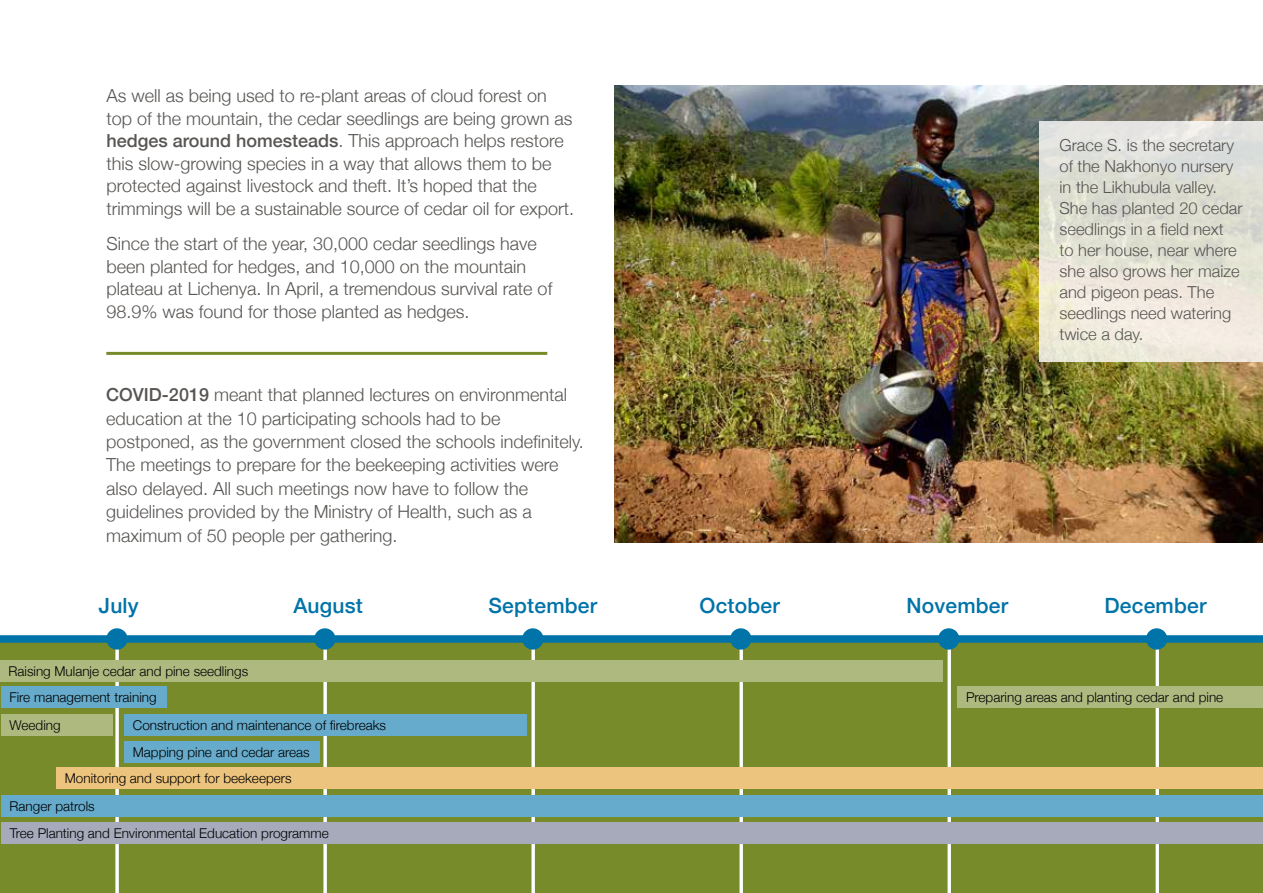
<style>
.page{position:relative;width:1263px;height:893px;background:#fff}
.page>*{position:absolute;margin:0;border:0;box-sizing:border-box;transform-origin:0 0}
.t1{font:500 21px "Helvetica Neue";letter-spacing:.01em;color:#0073a8}
.t2{font:300 18px/22.5px "Helvetica Neue";color:#585553}
.t3{font:300 16.5px/21px "Helvetica Neue";color:#585553}
.t4{font:300 13.5px/27px "Helvetica Neue";color:#000}
.s1{font-weight:500}
</style>
<div class="page">
<img style="left:614px;top:85px;width:649px;height:457px">
<svg style="left:1039px;top:121px;width:224px;height:240px;background:#e5e3d8"></svg>
<div style="left:0;top:641px;width:1263px;height:252px;background:#788b2b"></div>
<hr style="left:116px;top:642px;width:3px;height:251px;background:#fff">
<hr style="left:1156px;top:642px;width:3px;height:251px;background:#fff">
<hr style="left:948px;top:642px;width:3px;height:251px;background:#fff">
<hr style="left:740px;top:642px;width:3px;height:251px;background:#fff">
<hr style="left:532px;top:642px;width:3px;height:251px;background:#fff">
<hr style="left:324px;top:642px;width:3px;height:251px;background:#fff">
<hr style="left:106px;top:352px;width:441px;height:3px;background:#788b2b">
<div style="left:0;top:635px;width:1263px;height:8px;background:#0073a8"></div>
<div style="left:106px;top:628px;width:22px;height:22px;background:#0073a8;border-radius:50%"></div>
<div style="left:314px;top:628px;width:22px;height:22px;background:#0073a8;border-radius:50%"></div>
<div style="left:522px;top:628px;width:21px;height:22px;background:#0073a8;border-radius:50%"></div>
<div style="left:730px;top:628px;width:21px;height:22px;background:#0073a8;border-radius:50%"></div>
<div style="left:938px;top:628px;width:21px;height:22px;background:#0073a8;border-radius:50%"></div>
<div style="left:1146px;top:628px;width:21px;height:22px;background:#0073a8;border-radius:50%"></div>
<div style="left:957px;top:687px;width:306px;height:21px;background:#aeb980"></div>
<div style="left:1px;top:714px;width:112px;height:21px;background:#aeb980"></div>
<div style="left:124px;top:714px;width:403px;height:21px;background:#66abcb"></div>
<div style="left:124px;top:741px;width:196px;height:21px;background:#66abcb"></div>
<div style="left:1px;top:687px;width:166px;height:21px;background:#66abcb"></div>
<div style="left:0;top:661px;width:942px;height:21px;background:#aeb980"></div>
<div style="left:56px;top:767px;width:1207px;height:22px;background:#edc47d"></div>
<div style="left:1px;top:822px;width:1262px;height:21px;background:#a7aabb"></div>
<div style="left:1px;top:795px;width:1262px;height:21px;background:#66abcb"></div>
<p class="t2" style="left:106px;top:83px;width:469px">As well as being used to re-plant areas of cloud forest on top of the mountain, the cedar seedlings are being grown as <span class="s1">hedges around homesteads</span>. This approach helps restore this slow-growing species in a way that allows them to be protected against livestock and theft. It’s hoped that the trimmings will be a sustainable source of cedar oil for export.</p>
<p class="t2" style="left:106px;top:231px;width:447px">Since the start of the year, 30,000 cedar seedlings have been planted for hedges, and 10,000 on the mountain plateau at Lichenya. In April, a tremendous survival rate of 98.9% was found for those planted as hedges.</p>
<p class="t2" style="left:106px;top:382px;width:479px;line-height:23.4px"><span class="s1">COVID-2019</span> meant that planned lectures on environmental education at the 10 participating schools had to be postponed, as the government closed the schools indefinitely.<br>The meetings to prepare for the beekeeping activities were also delayed. All such meetings now have to follow the guidelines provided by the Ministry of Health, such as a maximum of 50 people per gathering.</p>
<p class="t3" style="left:1059px;top:133px;width:185px">Grace S. is the secretary of the Nakhonyo nursery in the Likhubula valley.<br>She has planted 20 cedar seedlings in a field next<br>to her house, near where she also grows her maize and pigeon peas. The seedlings need watering twice a day.</p>
<p class="t1" style="left:99px;top:589px;width:41px">July</p>
<p class="t1" style="left:293px;top:589px;width:71px">August</p>
<p class="t1" style="left:488px;top:589px;width:110px">September</p>
<p class="t1" style="left:699px;top:589px;width:82px">October</p>
<p class="t1" style="left:906px;top:589px;width:103px">November</p>
<p class="t1" style="left:1104px;top:589px;width:103px">December</p>
<p class="t4" style="left:9px;top:657px;width:241px">Raising Mulanje cedar and pine seedlings</p>
<p class="t4" style="left:10px;top:683px;width:149px">Fire management training</p>
<p class="t4" style="left:10px;top:710px;width:53px">Weeding</p>
<p class="t4" style="left:133px;top:710px;width:255px">Construction and maintenance of firebreaks<br>Mapping pine and cedar areas</p>
<p class="t4" style="left:65px;top:764px;width:228px">Monitoring and support for beekeepers</p>
<p class="t4" style="left:10px;top:791px;width:87px">Ranger patrols</p>
<p class="t4" style="left:10px;top:818px;width:321px">Tree Planting and Environmental Education programme</p>
<p class="t4" style="left:966px;top:683px;width:259px">Preparing areas and planting cedar and pine</p>
</div>
